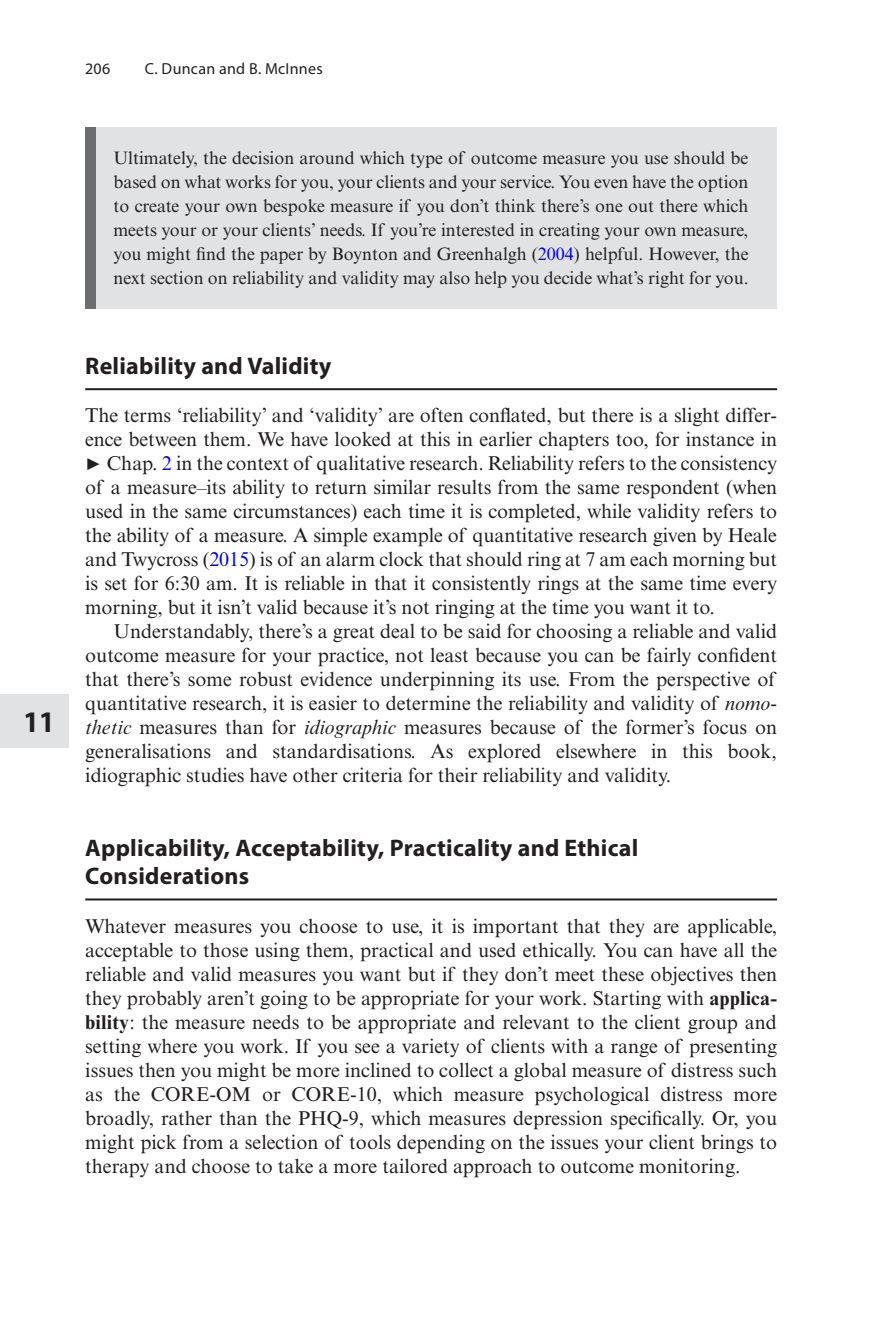
<style>
.page{position:relative;width:879px;height:1333px;background:#fff}
.page>*{position:absolute;margin:0;border:0;box-sizing:border-box;transform-origin:0 0}
.t1{font:700 semi-condensed 30px "Myriad Pro";color:#231f20}
._1_hd{font:700 24px/28px "Myriad Pro";letter-spacing:.01em;color:#231f20}
.Text_flush{font:20px/24px "Times New Roman MT Std";letter-spacing:-.005em;color:#231f20;text-align:justify}
.Text{font:20px/24px "Times New Roman MT Std";color:#231f20;text-align:justify}
.B_text{font:18px/24px "Times New Roman MT Std";color:#231f20;text-align:justify}
.t2{font:16px "Myriad Pro";letter-spacing:.015em;color:#231f20}
.s1{color:#00f}
.s2{font-family:"Blik Buttons"}
.s3{font-style:italic}
.s4{font-weight:700}
</style>
<div class="page">
<div style="left:0;top:694px;width:68px;height:54px;background:#e1e2e4"></div>
<hr style="left:85px;top:388px;width:692px;height:2px;background:#231f20">
<hr style="left:85px;top:898px;width:692px;height:2px;background:#231f20">
<div style="left:85px;top:127px;width:692px;height:181px;background:#e1e2e4"></div>
<div style="left:85px;top:127px;width:11px;height:181px;background:#6c6d70"></div>
<h1 class="t1" style="left:24px;top:702px;width:32px">11</h1>
<p class="t2" style="left:85px;top:58px;width:27px">206</p>
<p class="t2" style="left:145px;top:58px;width:179px">C. Duncan and B. McInnes</p>
<p class="B_text" style="left:113px;top:146px;width:637px">Ultimately, the decision around which type of outcome measure you use should be based on what works for you, your clients and your service. You even have the option to create your own bespoke measure if you don’t think there’s one out there which meets your or your clients’ needs. If you’re interested in creating your own measure, you might find the paper by Boynton and Greenhalgh (<span class="s1">2004</span>) helpful. However, the next section on reliability and validity may also help you decide what’s right for you.</p>
<h2 class="_1_hd" style="left:85px;top:351px;width:248px">Reliability and Validity</h2>
<p class="Text_flush" style="left:85px;top:403px;width:693px">The terms ‘reliability’ and ‘validity’ are often conflated, but there is a slight differ&shy;ence between them. We have looked at this in earlier chapters too, for instance in <span class="s2">7</span> Chap. <span class="s1">2</span> in the context of qualitative research. Reliability refers to the consistency of a measure–its ability to return similar results from the same respondent (when used in the same circumstances) each time it is completed, while validity refers to the ability of a measure. A simple example of quantitative research given by Heale and Twycross (<span class="s1">2015</span>) is of an alarm clock that should ring at 7 am each morning but is set for 6:30 am. It is reliable in that it consistently rings at the same time every morning, but it isn’t valid because it’s not ringing at the time you want it to.</p>
<p class="Text" style="left:85px;top:619px;width:693px;text-indent:28px">Understandably, there’s a great deal to be said for choosing a reliable and valid outcome measure for your practice, not least because you can be fairly confident that there’s some robust evidence underpinning its use. From the perspective of quantitative research, it is easier to determine the reliability and validity of <span class="s3">nomo&shy;thetic</span> measures than for <span class="s3">idiographic</span> measures because of the former’s focus on generalisations and standardisations. As explored elsewhere in this book, idiographic studies have other criteria for their reliability and validity.</p>
<h2 class="_1_hd" style="left:85px;top:833px;width:555px">Applicability, Acceptability, Practicality and Ethical<br>Considerations</h2>
<p class="Text_flush" style="left:85px;top:913px;width:693px">Whatever measures you choose to use, it is important that they are applicable, acceptable to those using them, practical and used ethically. You can have all the reliable and valid measures you want but if they don’t meet these objectives then they probably aren’t going to be appropriate for your work. Starting with <span class="s4">applica&shy;bility</span>: the measure needs to be appropriate and relevant to the client group and setting where you work. If you see a variety of clients with a range of presenting issues then you might be more inclined to collect a global measure of distress such as the CORE-OM or CORE-10, which measure psychological distress more broadly, rather than the PHQ-9, which measures depression specifically. Or, you might pick from a selection of tools depending on the issues your client brings to therapy and choose to take a more tailored approach to outcome monitoring.</p>
</div>
